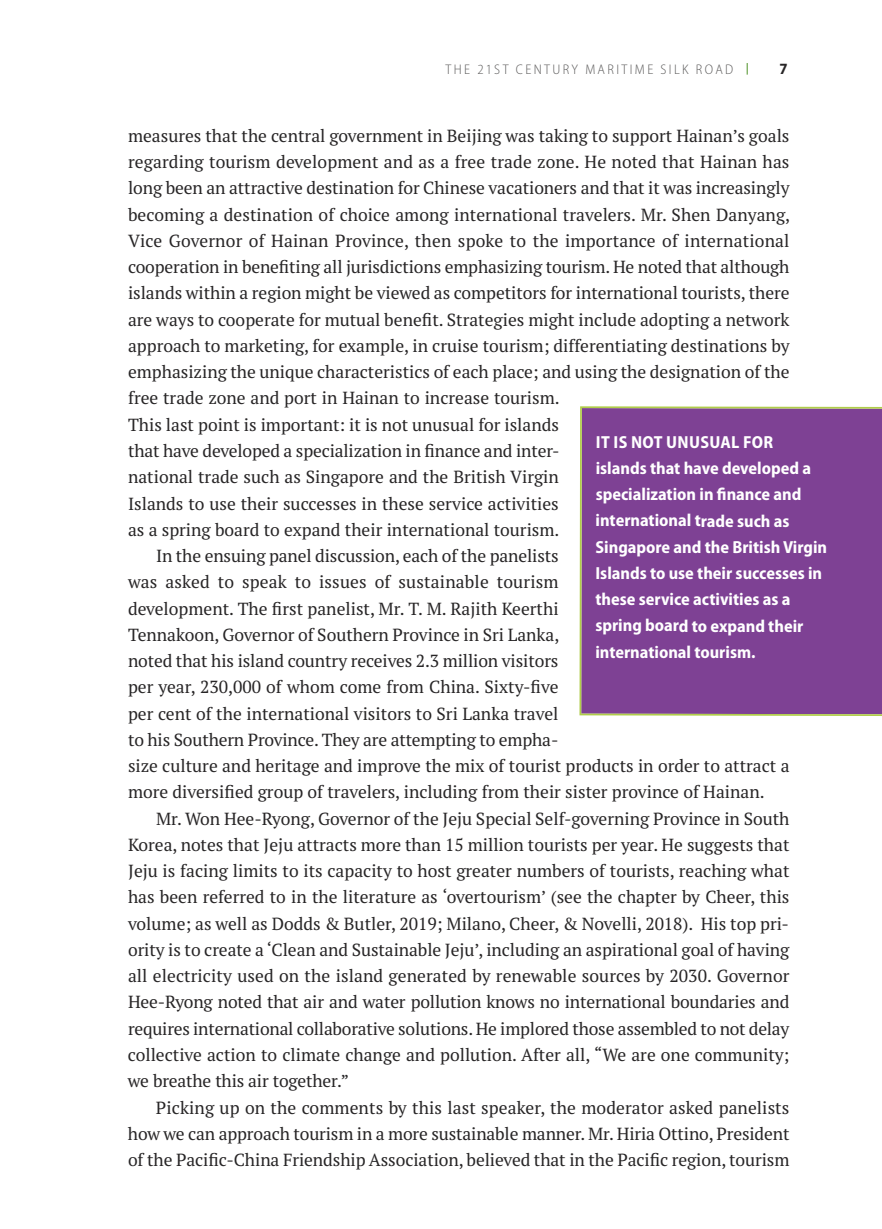
<style>
.page{position:relative;width:882px;height:1229px;background:#fff}
.page>*{position:absolute;margin:0;border:0;box-sizing:border-box;transform-origin:0 0}
.t1{font:17.5px "PT Serif";color:#272526}
.t2{font:700 semi-condensed 17.5px/26.2px "Myriad Pro";color:#fff}
.t3{font:700 semi-condensed 15.75px "Myriad Pro";color:#272526}
.t4{font:300 semi-condensed 14px "Myriad Pro";letter-spacing:.17em;color:#5d5c5c}
</style>
<div class="page">
<svg style="left:747px;top:63px;width:1px;height:12px"></svg>
<div style="left:579px;top:406px;width:303px;height:310px;background:#7e4194"></div>
<p class="t4" style="left:446px;top:61px;width:289px">THE 21ST CENTURY MARITIME SILK ROAD</p>
<p class="t3" style="left:780px;top:60px;width:10px">7</p>
<p class="t1" style="left:128px;top:124px;width:663px">measures that the central government in Beijing was taking to support Hainan’s goals</p>
<p class="t1" style="left:128px;top:151px;width:663px">regarding tourism development and as a free trade zone. He noted that Hainan has</p>
<p class="t1" style="left:128px;top:177px;width:663px">long been an attractive destination for Chinese vacationers and that it was increasingly</p>
<p class="t1" style="left:128px;top:203px;width:664px">becoming a destination of choice among international travelers. Mr. Shen Danyang,</p>
<p class="t1" style="left:128px;top:229px;width:663px">Vice Governor of Hainan Province, then spoke to the importance of international</p>
<p class="t1" style="left:128px;top:256px;width:663px">cooperation in benefiting all jurisdictions emphasizing tourism. He noted that although</p>
<p class="t1" style="left:128px;top:282px;width:663px">islands within a region might be viewed as competitors for international tourists, there</p>
<p class="t1" style="left:128px;top:308px;width:663px">are ways to cooperate for mutual benefit. Strategies might include adopting a network</p>
<p class="t1" style="left:128px;top:334px;width:663px">approach to marketing, for example, in cruise tourism; differentiating destinations by</p>
<p class="t1" style="left:128px;top:361px;width:663px">emphasizing the unique characteristics of each place; and using the designation of the</p>
<p class="t1" style="left:128px;top:387px;width:433px">free trade zone and port in Hainan to increase tourism.</p>
<p class="t1" style="left:128px;top:413px;width:433px">This last point is important: it is not unusual for islands</p>
<p class="t1" style="left:128px;top:439px;width:433px">that have developed a specialization in finance and inter-</p>
<p class="t1" style="left:128px;top:466px;width:432px">national trade such as Singapore and the British Virgin</p>
<p class="t1" style="left:128px;top:492px;width:432px">Islands to use their successes in these service activities</p>
<p class="t1" style="left:128px;top:518px;width:433px">as a spring board to expand their international tourism.</p>
<p class="t1" style="left:156px;top:544px;width:404px">In the ensuing panel discussion, each of the panelists</p>
<p class="t1" style="left:128px;top:571px;width:432px">was asked to speak to issues of sustainable tourism</p>
<p class="t1" style="left:128px;top:597px;width:432px">development. The first panelist, Mr. T. M. Rajith Keerthi</p>
<p class="t1" style="left:128px;top:623px;width:433px">Tennakoon, Governor of Southern Province in Sri Lanka,</p>
<p class="t1" style="left:128px;top:649px;width:432px">noted that his island country receives 2.3 million visitors</p>
<p class="t1" style="left:128px;top:676px;width:432px">per year, 230,000 of whom come from China. Sixty-five</p>
<p class="t1" style="left:128px;top:702px;width:432px">per cent of the international visitors to Sri Lanka travel</p>
<p class="t1" style="left:128px;top:728px;width:432px">to his Southern Province. They are attempting to empha-</p>
<p class="t1" style="left:128px;top:754px;width:663px">size culture and heritage and improve the mix of tourist products in order to attract a</p>
<p class="t1" style="left:128px;top:781px;width:638px">more diversified group of travelers, including from their sister province of Hainan.</p>
<p class="t1" style="left:156px;top:807px;width:635px">Mr. Won Hee-Ryong, Governor of the Jeju Special Self-governing Province in South</p>
<p class="t1" style="left:128px;top:833px;width:663px">Korea, notes that Jeju attracts more than 15 million tourists per year. He suggests that</p>
<p class="t1" style="left:128px;top:859px;width:663px">Jeju is facing limits to its capacity to host greater numbers of tourists, reaching what</p>
<p class="t1" style="left:128px;top:886px;width:663px">has been referred to in the literature as ‘overtourism’ (see the chapter by Cheer, this</p>
<p class="t1" style="left:128px;top:912px;width:662px">volume; as well as Dodds &amp; Butler, 2019; Milano, Cheer, &amp; Novelli, 2018). His top pri-</p>
<p class="t1" style="left:128px;top:938px;width:663px">ority is to create a ‘Clean and Sustainable Jeju’, including an aspirational goal of having</p>
<p class="t1" style="left:128px;top:964px;width:663px">all electricity used on the island generated by renewable sources by 2030. Governor</p>
<p class="t1" style="left:128px;top:991px;width:663px">Hee-Ryong noted that air and water pollution knows no international boundaries and</p>
<p class="t1" style="left:128px;top:1017px;width:663px">requires international collaborative solutions. He implored those assembled to not delay</p>
<p class="t1" style="left:128px;top:1043px;width:663px">collective action to climate change and pollution. After all, “We are one community;</p>
<p class="t1" style="left:128px;top:1069px;width:223px">we breathe this air together.”</p>
<p class="t1" style="left:156px;top:1096px;width:635px">Picking up on the comments by this last speaker, the moderator asked panelists</p>
<p class="t1" style="left:128px;top:1122px;width:663px">how we can approach tourism in a more sustainable manner. Mr. Hiria Ottino, President</p>
<p class="t1" style="left:128px;top:1148px;width:663px">of the Pacific-China Friendship Association, believed that in the Pacific region, tourism</p>
<p class="t2" style="left:595px;top:429px;width:233px">IT IS NOT UNUSUAL FOR islands that have developed a specialization in finance and international trade such as<br>Singapore and the British Virgin<br>Islands to use their successes in these service activities as a spring board to expand their international tourism.</p>
</div>
